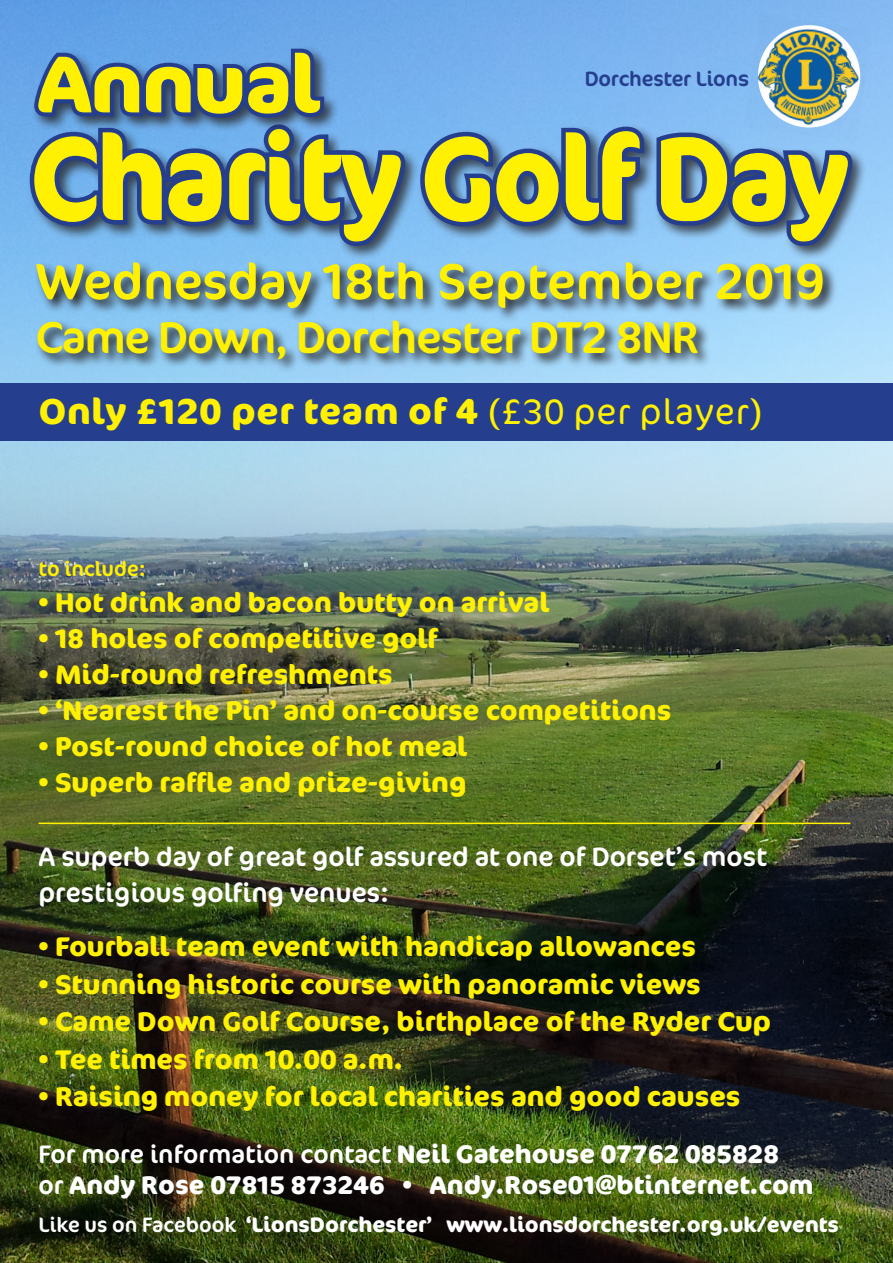
<style>
.page{position:relative;width:893px;height:1263px;background:#fff}
.page>*{position:absolute;margin:0;border:0;box-sizing:border-box;transform-origin:0 0}
.t1{font:700 118.5px "Cocon";letter-spacing:-.03em;color:#fff101;scale:.9 1}
.t2{font:700 80.7px "Cocon";letter-spacing:-.02em;color:#fff101}
.t3{font:51px "Cocon";color:#fff101}
.t4{font:45px "Cocon";letter-spacing:-.02em;color:#fff101}
.t5{font:700 36px "Cocon";letter-spacing:.02em;color:#fff101}
.t6{font:700 27px "Cocon";color:#fff101}
.t7{font:27px "Cocon";color:#fff}
.t8{font:25.5px "Cocon";color:#fff}
.t9{font:700 25.5px "Cocon";color:#fff}
.t10{font:700 21px "Cocon";color:#fff}
.t11{font:21px "Cocon";letter-spacing:-.01em;color:#253f8e}
.t12{font:21px "Cocon";color:#fff101}
.s1{font-weight:300}
.s2{font-weight:700}
.s3{font-weight:400}
</style>
<div class="page">
<img style="left:0;top:0;width:893px;height:1263px">
<div style="left:27px;top:121px;width:840px;height:139px;background:#231f20;opacity:.75"></div>
<svg style="left:416px;top:122px;width:441px;height:128px;background:#5173a5"></svg>
<svg style="left:34px;top:260px;width:804px;height:114px;background:#7ca7c6"></svg>
<svg style="left:25px;top:45px;width:385px;height:205px;background:#4970a9"></svg>
<div style="left:0;top:383px;width:893px;height:58px;background:#253f8e"></div>
<img style="left:745px;top:15px;width:127px;height:127px">
<hr style="left:39px;top:823px;width:811px;height:1px;background:#fff101">
<p class="t2" style="left:38px;top:36px;width:284px">Annual</p>
<p class="t11" style="left:585px;top:67px;width:165px">Dorchester Lions</p>
<p class="t1" style="left:30px;top:107px;width:912px">Charity Golf Day</p>
<p class="t3" style="left:36px;top:252px;width:790px">Wednesday 18th September 2019</p>
<p class="t4" style="left:36px;top:311px;width:664px">Came Down, Dorchester DT2 8NR</p>
<p class="t5" style="left:39px;top:390px;width:725px">Only £120 per team of 4 <span class="s1">(£30 per player)</span></p>
<p class="t12" style="left:39px;top:557px;width:109px">to include:</p>
<p class="t6" style="left:39px;top:586px;width:512px">• Hot drink and bacon butty on arrival</p>
<p class="t6" style="left:39px;top:622px;width:401px">• 18 holes of competitive golf</p>
<p class="t6" style="left:39px;top:658px;width:355px">• Mid-round refreshments</p>
<p class="t6" style="left:39px;top:694px;width:634px">• ‘Nearest the Pin’ and on-course competitions</p>
<p class="t6" style="left:39px;top:730px;width:430px">• Post-round choice of hot meal</p>
<p class="t6" style="left:39px;top:766px;width:429px">• Superb raffle and prize-giving</p>
<p class="t7" style="left:39px;top:840px;width:730px">A superb day of great golf assured at one of Dorset’s most</p>
<p class="t7" style="left:39px;top:876px;width:352px">prestigious golfing venues:</p>
<p class="t6" style="left:39px;top:930px;width:659px">• Fourball team event with handicap allowances</p>
<p class="t6" style="left:39px;top:968px;width:664px">• Stunning historic course with panoramic views</p>
<p class="t6" style="left:39px;top:1005px;width:734px">• Came Down Golf Course, birthplace of the Ryder Cup</p>
<p class="t6" style="left:39px;top:1043px;width:366px">• Tee times from 10.00 a.m.</p>
<p class="t6" style="left:39px;top:1080px;width:703px">• Raising money for local charities and good causes</p>
<p class="t8" style="left:39px;top:1139px;width:742px">For more information contact <span class="s2">Neil Gatehouse 07762 085828</span></p>
<p class="t9" style="left:39px;top:1170px;width:776px"><span class="s3">or</span> Andy Rose 07815 873246 • Andy.Rose01@btinternet.com</p>
<p class="t10" style="left:39px;top:1212px;width:802px"><span class="s3">Like us on Facebook</span> ‘LionsDorchester’ www.lionsdorchester.org.uk/events</p>
</div>
